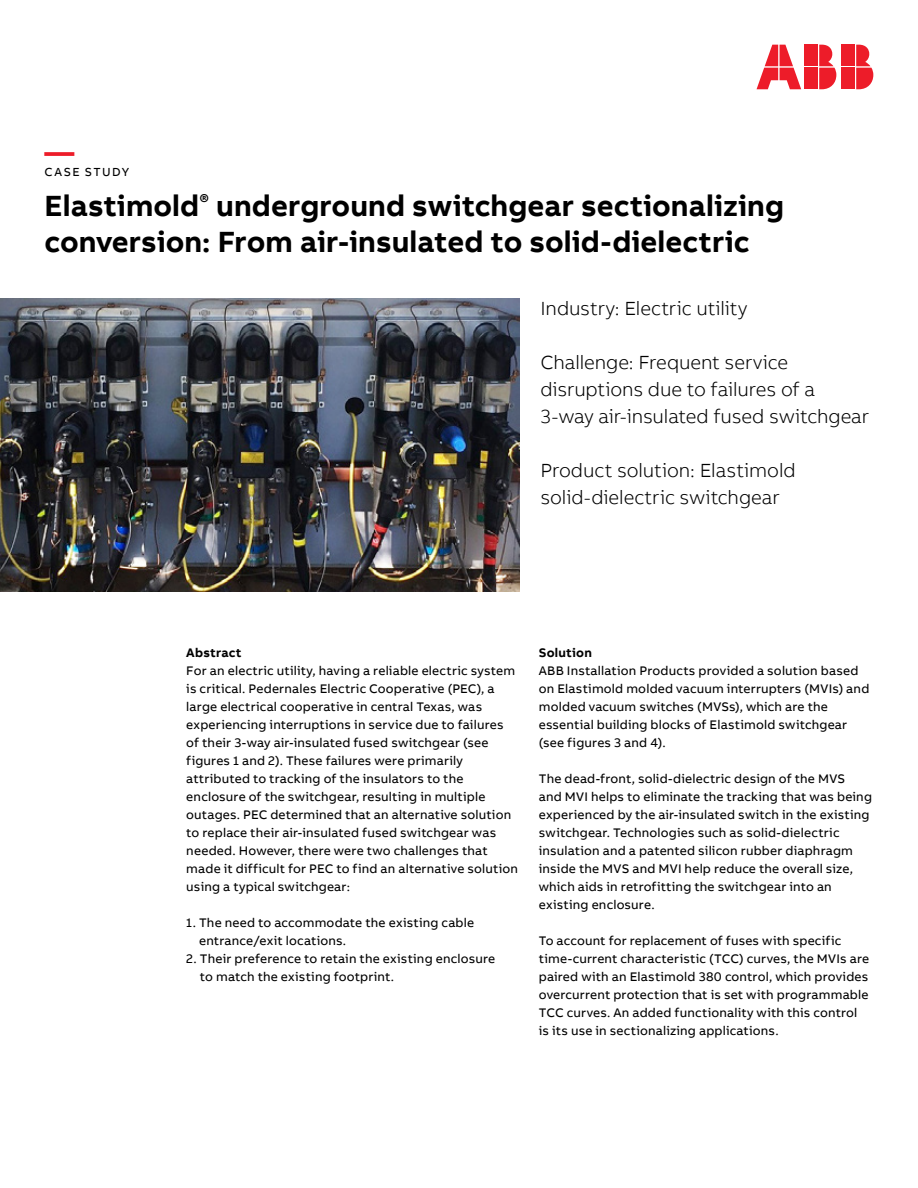
<style>
.page{position:relative;width:918px;height:1188px;background:#fff}
.page>*{position:absolute;margin:0;border:0;box-sizing:border-box;transform-origin:0 0}
.t1{font:700 30px/36px "AB Bvoice";letter-spacing:.005em;color:#000}
.t2{font:700 30px "AB Bvoice";color:#ed1c29}
.t3{font:300 19.5px/27px "AB Bvoice";letter-spacing:-.005em;color:#000}
.t4{font:12.75px/18px "AB Bvoice";letter-spacing:.015em;color:#000}
.t5{font:700 12.75px "AB Bvoice";letter-spacing:.02em;color:#000}
.t6{font:12px "AB Bvoice";letter-spacing:.12em;color:#000}
</style>
<div class="page">
<div style="left:842px;top:45px;width:13px;height:21px;background:#ed1c29"></div>
<div style="left:842px;top:68px;width:13px;height:21px;background:#ed1c29"></div>
<svg style="left:856px;top:45px;width:17px;height:44px"></svg>
<svg style="left:757px;top:45px;width:44px;height:44px"></svg>
<div style="left:805px;top:45px;width:13px;height:21px;background:#ed1c29"></div>
<div style="left:805px;top:68px;width:13px;height:21px;background:#ed1c29"></div>
<svg style="left:819px;top:45px;width:17px;height:44px"></svg>
<img style="left:0;top:299px;width:519px;height:292px">
<h1 class="t2" style="left:45px;top:132px;width:31px">—</h1>
<p class="t6" style="left:45px;top:165px;width:86px">CASE STUDY</p>
<h1 class="t1" style="left:45px;top:188px;width:741px">Elastimold<sup>®</sup> underground switchgear sectionalizing conversion: From air-insulated to solid-dielectric</h1>
<h2 class="t3" style="left:540px;top:295px;width:208px">Industry: Electric utility</h2>
<h2 class="t3" style="left:540px;top:349px;width:330px">Challenge: Frequent service disruptions due to failures of a<br>3-way air-insulated fused switchgear</h2>
<h2 class="t3" style="left:540px;top:457px;width:257px">Product solution: Elastimold solid-dielectric switchgear</h2>
<p class="t5" style="left:186px;top:644px;width:57px">Abstract</p>
<p class="t4" style="left:186px;top:661px;width:333px">For an electric utility, having a reliable electric system is critical. Pedernales Electric Cooperative (PEC), a large electrical cooperative in central Texas, was experiencing interruptions in service due to failures of their 3-way air-insulated fused switchgear (see figures 1 and 2). These failures were primarily attributed to tracking of the insulators to the enclosure of the switchgear, resulting in multiple outages. PEC determined that an alternative solution to replace their air-insulated fused switchgear was needed. However, there were two challenges that made it difficult for PEC to find an alternative solution using a typical switchgear:</p>
<p class="t4" style="left:199px;top:913px;width:277px;text-indent:-13px">1. The need to accommodate the existing cable entrance/exit locations.</p>
<p class="t4" style="left:200px;top:949px;width:297px;text-indent:-14px">2. Their preference to retain the existing enclosure to match the existing footprint.</p>
<p class="t5" style="left:539px;top:644px;width:55px">Solution</p>
<p class="t4" style="left:539px;top:661px;width:332px">ABB Installation Products provided a solution based on Elastimold molded vacuum interrupters (MVIs) and molded vacuum switches (MVSs), which are the essential building blocks of Elastimold switchgear (see figures 3 and 4).</p>
<p class="t4" style="left:539px;top:769px;width:335px">The dead-front, solid-dielectric design of the MVS<br>and MVI helps to eliminate the tracking that was being experienced by the air-insulated switch in the existing switchgear. Technologies such as solid-dielectric insulation and a patented silicon rubber diaphragm inside the MVS and MVI help reduce the overall size, which aids in retrofitting the switchgear into an existing enclosure.</p>
<p class="t4" style="left:539px;top:932px;width:332px">To account for replacement of fuses with specific time-current characteristic (TCC) curves, the MVIs are paired with an Elastimold 380 control, which provides overcurrent protection that is set with programmable TCC curves. An added functionality with this control is its use in sectionalizing applications.</p>
</div>
